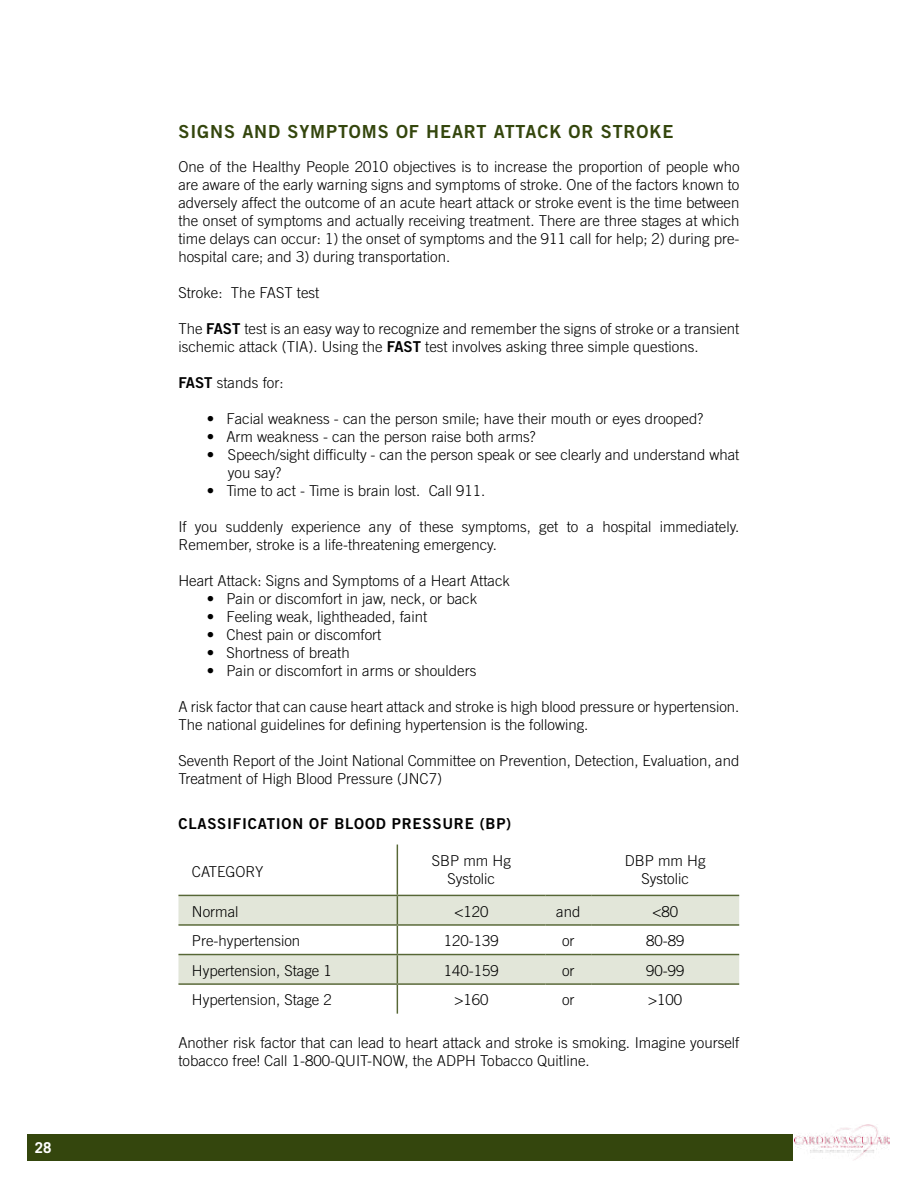
<style>
.page{position:relative;width:918px;height:1188px;background:#fff}
.page>*{position:absolute;margin:0;border:0;box-sizing:border-box;transform-origin:0 0}
.t1{font:18px "Trade Gothic Bold Two";letter-spacing:.05em;color:#34460d}
.t2{font:300 15px/18px "Trade Gothic";color:#000}
.t3{font:15px "Trade Gothic Bold Two";letter-spacing:.05em;color:#000}
.t4{font:700 15px "Trade Gothic";color:#fff}
.s1{font-family:"Trade Gothic";font-weight:300}
.s2{font-family:"Trade Gothic Bold Two";font-weight:400}
</style>
<div class="page">
<div style="left:27px;top:1134px;width:766px;height:27px;background:#34460d"></div>
<svg style="left:178px;top:896px;width:561px;height:87px;fill:#e2e6d9"></svg>
<hr style="left:397px;top:845px;width:1px;height:50px;background:#576736">
<hr style="left:178px;top:895px;width:219px;height:1px;background:#576736">
<hr style="left:397px;top:895px;width:148px;height:1px;background:#576736">
<hr style="left:545px;top:895px;width:46px;height:1px;background:#576736">
<hr style="left:591px;top:895px;width:148px;height:1px;background:#576736">
<hr style="left:178px;top:924px;width:219px;height:2px;background:#576736">
<hr style="left:397px;top:924px;width:148px;height:2px;background:#576736">
<hr style="left:545px;top:924px;width:46px;height:2px;background:#576736">
<hr style="left:591px;top:924px;width:148px;height:2px;background:#576736">
<hr style="left:178px;top:954px;width:219px;height:1px;background:#576736">
<hr style="left:397px;top:954px;width:148px;height:1px;background:#576736">
<hr style="left:545px;top:954px;width:46px;height:1px;background:#576736">
<hr style="left:591px;top:954px;width:148px;height:1px;background:#576736">
<hr style="left:178px;top:983px;width:219px;height:2px;background:#576736">
<hr style="left:397px;top:983px;width:148px;height:2px;background:#576736">
<svg style="left:397px;top:896px;width:1px;height:118px"></svg>
<hr style="left:545px;top:983px;width:46px;height:2px;background:#576736">
<hr style="left:591px;top:983px;width:148px;height:2px;background:#576736">
<img style="left:795px;top:1125px;width:95px;height:35px">
<p class="t4" style="left:35px;top:1139px;width:18px">28</p>
<p class="t1" style="left:178px;top:120px;width:496px">SIGNS AND SYMPTOMS OF HEART ATTACK OR STROKE</p>
<p class="t2" style="left:178px;top:158px;width:563px;text-align:justify">One of the Healthy People 2010 objectives is to increase the proportion of people who are aware of the early warning signs and symptoms of stroke. One of the factors known to adversely affect the outcome of an acute heart attack or stroke event is the time between the onset of symptoms and actually receiving treatment. There are three stages at which time delays can occur: 1) the onset of symptoms and the 911 call for help; 2) during pre&shy;hospital care; and 3) during transportation.</p>
<p class="t2" style="left:178px;top:284px;width:142px">Stroke: The FAST test</p>
<p class="t3" style="left:178px;top:320px;width:37px"><span class="s1">The</span> FAST</p>
<p class="t2" style="left:178px;top:320px;width:562px;text-indent:66px">test is an easy way to recognize and remember the signs of stroke or a transient ischemic attack (TIA). Using the <span class="s2">FAST</span></p>
<p class="t2" style="left:425px;top:338px;width:275px">test involves asking three simple questions.</p>
<p class="t3" style="left:178px;top:374px;width:10px">FAST</p>
<p class="t2" style="left:217px;top:374px;width:68px">stands for:</p>
<p class="t2" style="left:207px;top:410px;width:498px">• Facial weakness - can the person smile; have their mouth or eyes drooped?</p>
<p class="t2" style="left:207px;top:428px;width:330px">• Arm weakness - can the person raise both arms?</p>
<p class="t2" style="left:228px;top:446px;width:513px;text-indent:-21px">• Speech/sight difficulty - can the person speak or see clearly and understand what you say?</p>
<p class="t2" style="left:207px;top:482px;width:280px">• Time to act - Time is brain lost. Call 911.</p>
<p class="t2" style="left:178px;top:518px;width:563px">If you suddenly experience any of these symptoms, get to a hospital immediately.<br>Remember, stroke is a life-threatening emergency.</p>
<p class="t2" style="left:178px;top:572px;width:333px">Heart Attack: Signs and Symptoms of a Heart Attack</p>
<p class="t2" style="left:207px;top:590px;width:272px">• Pain or discomfort in jaw, neck, or back</p>
<p class="t2" style="left:207px;top:608px;width:222px">• Feeling weak, lightheaded, faint</p>
<p class="t2" style="left:207px;top:626px;width:176px">• Chest pain or discomfort</p>
<p class="t2" style="left:207px;top:644px;width:144px">• Shortness of breath</p>
<p class="t2" style="left:207px;top:662px;width:271px">• Pain or discomfort in arms or shoulders</p>
<p class="t2" style="left:178px;top:698px;width:562px">A risk factor that can cause heart attack and stroke is high blood pressure or hypertension.<br>The national guidelines for defining hypertension is the following.</p>
<p class="t2" style="left:178px;top:752px;width:563px">Seventh Report of the Joint National Committee on Prevention, Detection, Evaluation, and<br>Treatment of High B lood Pressure (JNC7)</p>
<p class="t3" style="left:178px;top:815px;width:334px">CLASSIFICATION OF BLOOD PRESSURE (BP)</p>
<p class="t2" style="left:192px;top:863px;width:73px">category</p>
<p class="t2" style="left:432px;top:851px;width:81px;text-align:center">SBP mm Hg<br>Systolic</p>
<p class="t2" style="left:625px;top:851px;width:82px;text-align:center">DBP mm Hg<br>Systolic</p>
<p class="t2" style="left:192px;top:902px;width:48px">Normal</p>
<p class="t2" style="left:454px;top:902px;width:36px">&lt;120</p>
<p class="t2" style="left:556px;top:902px;width:26px">and</p>
<p class="t2" style="left:652px;top:902px;width:27px">&lt;80</p>
<p class="t2" style="left:192px;top:932px;width:110px">Pre-hypertension</p>
<p class="t2" style="left:444px;top:932px;width:57px">120-139</p>
<p class="t2" style="left:562px;top:932px;width:14px">or</p>
<p class="t2" style="left:646px;top:932px;width:40px">80-89</p>
<p class="t2" style="left:192px;top:961px;width:142px">Hypertension, Stage 1</p>
<p class="t2" style="left:444px;top:961px;width:57px">140-159</p>
<p class="t2" style="left:562px;top:961px;width:14px">or</p>
<p class="t2" style="left:646px;top:961px;width:40px">90-99</p>
<p class="t2" style="left:192px;top:991px;width:142px">Hypertension, Stage 2</p>
<p class="t2" style="left:454px;top:991px;width:36px">&gt;160</p>
<p class="t2" style="left:562px;top:991px;width:14px">or</p>
<p class="t2" style="left:648px;top:991px;width:36px">&gt;100</p>
<p class="t2" style="left:178px;top:1033px;width:562px">Another risk factor that can lead to heart attack and stroke is smoking. Imagine yourself tobacco free! Call 1-800-QU IT-NOW, the ADPH Tobacco Quitline.</p>
</div>
